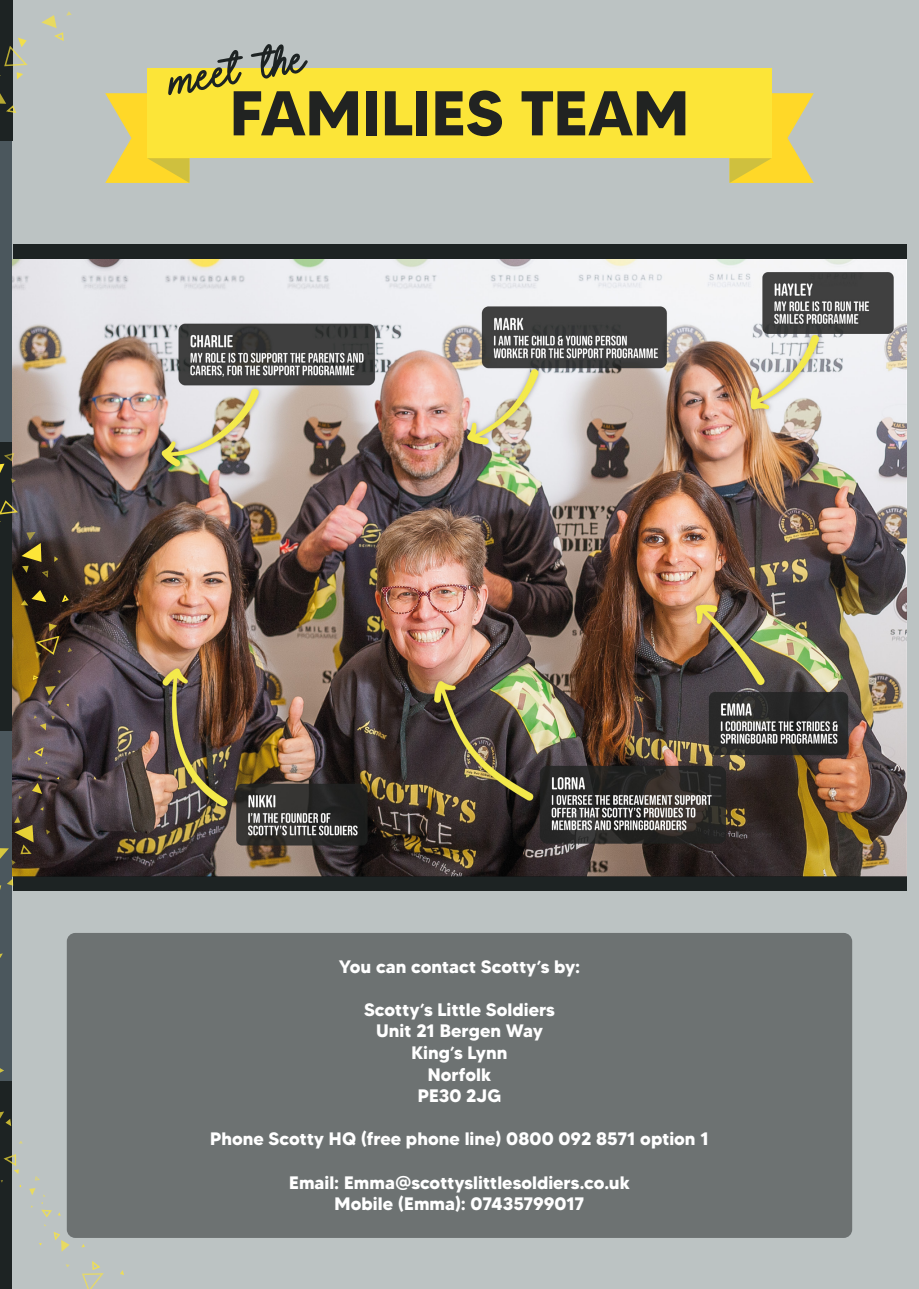
<style>
.page{position:relative;width:919px;height:1289px;background:#fff}
.page>*{position:absolute;margin:0;border:0;box-sizing:border-box;transform-origin:0 0}
.t1{font:700 63px "MADETOMMY";letter-spacing:-.005em;color:#212322}
.t2{font:60px "Palmer Lake Script";color:#1d2323}
.t3{font:700 18px "MADETOMMY";color:#fff}
</style>
<div class="page">
<div style="left:0;top:442px;width:13px;height:289px;background:#1d2323"></div>
<div style="left:0;top:141px;width:13px;height:301px;background:#4b575d"></div>
<div style="left:0;top:1081px;width:13px;height:207px;background:#1d2323"></div>
<div style="left:0;top:731px;width:13px;height:350px;background:#4b575d"></div>
<div style="left:13px;top:0;width:905px;height:1288px;background:#bcc3c3"></div>
<div style="left:67px;top:932px;width:785px;height:305px;background:#6d7272;border-radius:9px"></div>
<div style="left:13px;top:244px;width:893px;height:647px;background:#1d2323"></div>
<img style="left:13px;top:259px;width:893px;height:617px">
<div style="left:0;top:0;width:13px;height:141px;background:#1d2323"></div>
<div style="left:147px;top:69px;width:624px;height:89px;background:#fce538"></div>
<svg style="left:105px;top:93px;width:84px;height:90px"></svg>
<svg style="left:729px;top:93px;width:84px;height:90px"></svg>
<svg style="left:41px;top:11px;width:31px;height:30px"></svg>
<svg style="left:0;top:93px;width:17px;height:20px"></svg>
<svg style="left:0;top:38px;width:28px;height:41px"></svg>
<svg style="left:0;top:451px;width:16px;height:32px"></svg>
<svg style="left:0;top:499px;width:20px;height:27px"></svg>
<svg style="left:21px;top:590px;width:25px;height:15px"></svg>
<svg style="left:22px;top:532px;width:36px;height:47px"></svg>
<svg style="left:68px;top:647px;width:4px;height:5px"></svg>
<svg style="left:34px;top:623px;width:27px;height:35px"></svg>
<svg style="left:61px;top:593px;width:9px;height:10px"></svg>
<svg style="left:45px;top:686px;width:11px;height:19px"></svg>
<svg style="left:33px;top:675px;width:6px;height:5px"></svg>
<svg style="left:33px;top:715px;width:22px;height:15px"></svg>
<svg style="left:7px;top:878px;width:6px;height:7px"></svg>
<svg style="left:46px;top:829px;width:4px;height:5px"></svg>
<svg style="left:0;top:816px;width:34px;height:49px"></svg>
<svg style="left:32px;top:774px;width:10px;height:20px"></svg>
<svg style="left:19px;top:795px;width:3px;height:4px"></svg>
<svg style="left:40px;top:807px;width:4px;height:3px"></svg>
<svg style="left:28px;top:745px;width:20px;height:18px"></svg>
<svg style="left:0;top:1068px;width:4px;height:5px"></svg>
<svg style="left:0;top:1111px;width:11px;height:15px"></svg>
<svg style="left:3px;top:1153px;width:16px;height:20px"></svg>
<svg style="left:35px;top:1176px;width:5px;height:4px"></svg>
<svg style="left:82px;top:1261px;width:22px;height:27px"></svg>
<svg style="left:120px;top:1270px;width:4px;height:4px"></svg>
<svg style="left:29px;top:1187px;width:41px;height:64px"></svg>
<p class="t2" style="left:164px;top:54px;width:139px;rotate:-10deg">MEET THE</p>
<p class="t1" style="left:230px;top:74px;width:460px">FAMILIES TEAM</p>
<p class="t3" style="left:339px;top:955px;width:243px">You can contact Scotty’s by:</p>
<p class="t3" style="left:364px;top:998px;width:192px">Scotty’s Little Soldiers</p>
<p class="t3" style="left:376px;top:1019px;width:168px">Unit 21 Bergen Way</p>
<p class="t3" style="left:411px;top:1041px;width:98px">King’s Lynn</p>
<p class="t3" style="left:428px;top:1063px;width:65px">Norfolk</p>
<p class="t3" style="left:417px;top:1084px;width:85px">PE30 2JG</p>
<p class="t3" style="left:210px;top:1127px;width:500px">Phone Scotty HQ (free phone line) 0800 092 8571 option 1</p>
<p class="t3" style="left:289px;top:1171px;width:342px">Email: Emma@scottyslittlesoldiers.co.uk</p>
<p class="t3" style="left:334px;top:1192px;width:251px">Mobile (Emma): 07435799017</p>
</div>
